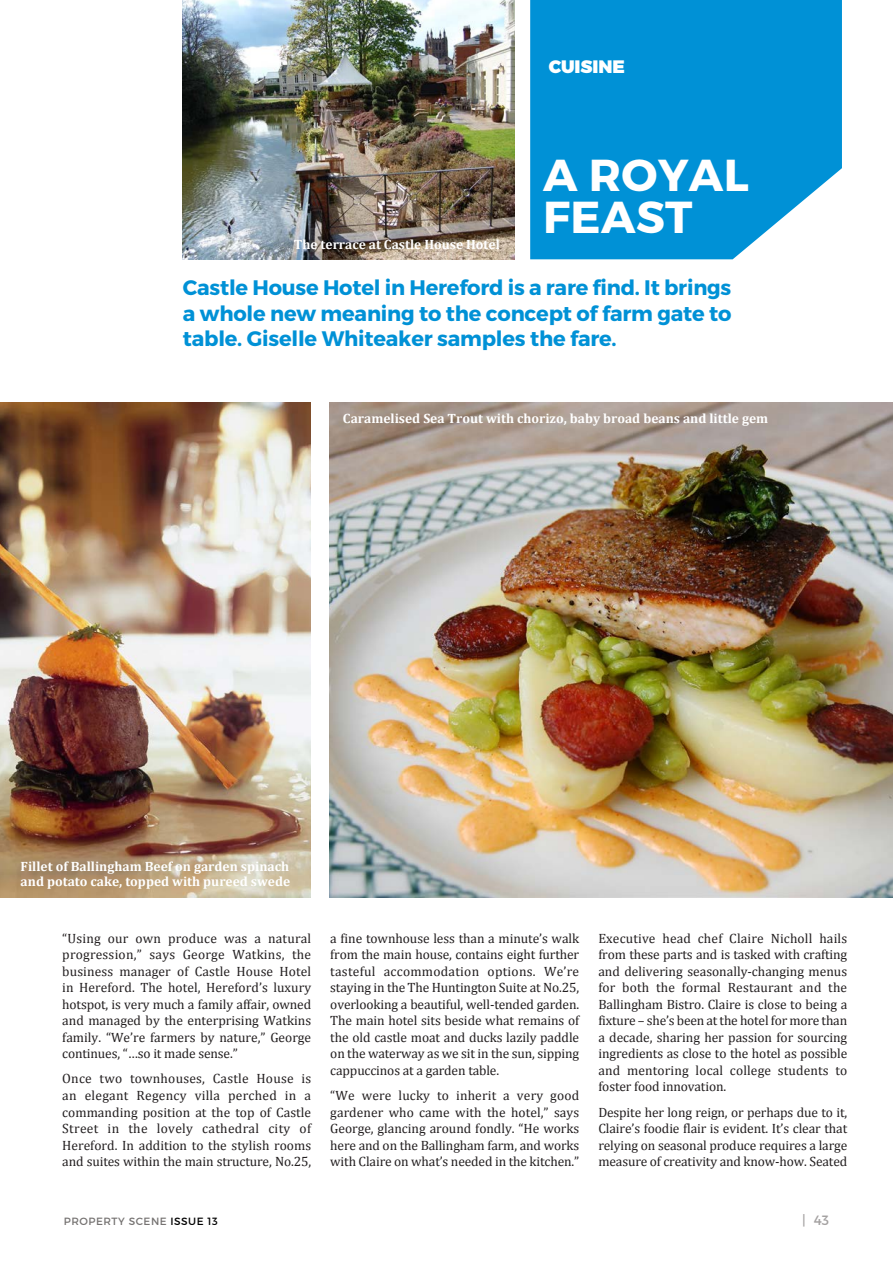
<style>
.page{position:relative;width:893px;height:1263px;background:#fff}
.page>*{position:absolute;margin:0;border:0;box-sizing:border-box;transform-origin:0 0}
.t1{font:44.7px/42px "Trueno Bd";letter-spacing:.01em;color:#fff}
.t2{font:21px/25.2px "Trueno Bd";letter-spacing:-.01em;color:#0091d6;text-align:justify}
.t3{font:18px "Trueno Blk";color:#fff}
.t4{font:13.5px/16.5px "Cambria";letter-spacing:-.01em;color:#231f20;text-align:justify}
.t5{font:700 13.5px/15px "Cambria";color:#fff}
.t6{font:13.5px "Trueno Rg";color:#a4a1a1}
.t7{font:10.5px "Trueno Rg";letter-spacing:.05em;color:#767372}
.s1{color:#010101}
</style>
<div class="page">
<svg style="left:530px;top:0;width:312px;height:259px;background:#0f97d8"></svg>
<img style="left:183px;top:0;width:332px;height:259px">
<img style="left:330px;top:403px;width:563px;height:495px">
<img style="left:0;top:403px;width:311px;height:495px">
<p class="t3" style="left:549px;top:56px;width:78px">CUISINE</p>
<p class="t5" style="left:294px;top:236px;width:208px">The terrace at Castle House Hotel</p>
<p class="t1" style="left:543px;top:155px;width:207px">A ROYAL<br>FEAST</p>
<p class="t2" style="left:183px;top:276px;width:550px">Castle House Hotel in Hereford is a rare find. It brings a whole new meaning to the concept of farm gate to table. Giselle Whiteaker samples the fare.</p>
<p class="t5" style="left:343px;top:410px;width:427px">Caramelised Sea Trout with chorizo, baby broad beans and little gem</p>
<p class="t5" style="left:21px;top:859px;width:271px">Fillet of Ballingham Beef on garden spinach and potato cake, topped with pureed swede</p>
<p class="t4" style="left:62px;top:930px;width:250px">“Using our own produce was a natural progression,” says George Watkins, the business manager of Castle House Hotel in Hereford. The hotel, Hereford’s luxury hotspot, is very much a family affair, owned and managed by the enterprising Watkins family. “We’re farmers by nature,” George continues, “…so it made sense.”</p>
<p class="t4" style="left:62px;top:1070px;width:250px">Once two townhouses, Castle House is an elegant Regency villa perched in a commanding position at the top of Castle Street in the lovely cathedral city of Hereford. In addition to the stylish rooms and suites within the main structure, No.25,</p>
<p class="t4" style="left:330px;top:930px;width:250px">a fine townhouse less than a minute’s walk from the main house, contains eight further tasteful accommodation options. We’re staying in the The Huntington Suite at No.25, overlooking a beautiful, well-tended garden.<br>The main hotel sits beside what remains of the old castle moat and ducks lazily paddle on the waterway as we sit in the sun, sipping cappuccinos at a garden table.</p>
<p class="t4" style="left:330px;top:1087px;width:250px">“We were lucky to inherit a very good gardener who came with the hotel,” says George, glancing around fondly. “He works here and on the Ballingham farm, and works with Claire on what’s needed in the kitchen.”</p>
<p class="t4" style="left:598px;top:930px;width:250px">Executive head chef Claire Nicholl hails from these parts and is tasked with crafting and delivering seasonally-changing menus for both the formal Restaurant and the Ballingham Bistro. Claire is close to being a fixture – she’s been at the hotel for more than a decade, sharing her passion for sourcing ingredients as close to the hotel as possible and mentoring local college students to foster food innovation.</p>
<p class="t4" style="left:598px;top:1103px;width:250px">Despite her long reign, or perhaps due to it, Claire’s foodie flair is evident. It’s clear that relying on seasonal produce requires a large measure of creativity and know-how. Seated</p>
<p class="t7" style="left:64px;top:1215px;width:155px">PROPERTY SCENE <span class="s1">ISSUE 13</span></p>
<p class="t6" style="left:802px;top:1212px;width:29px">| 43</p>
</div>
